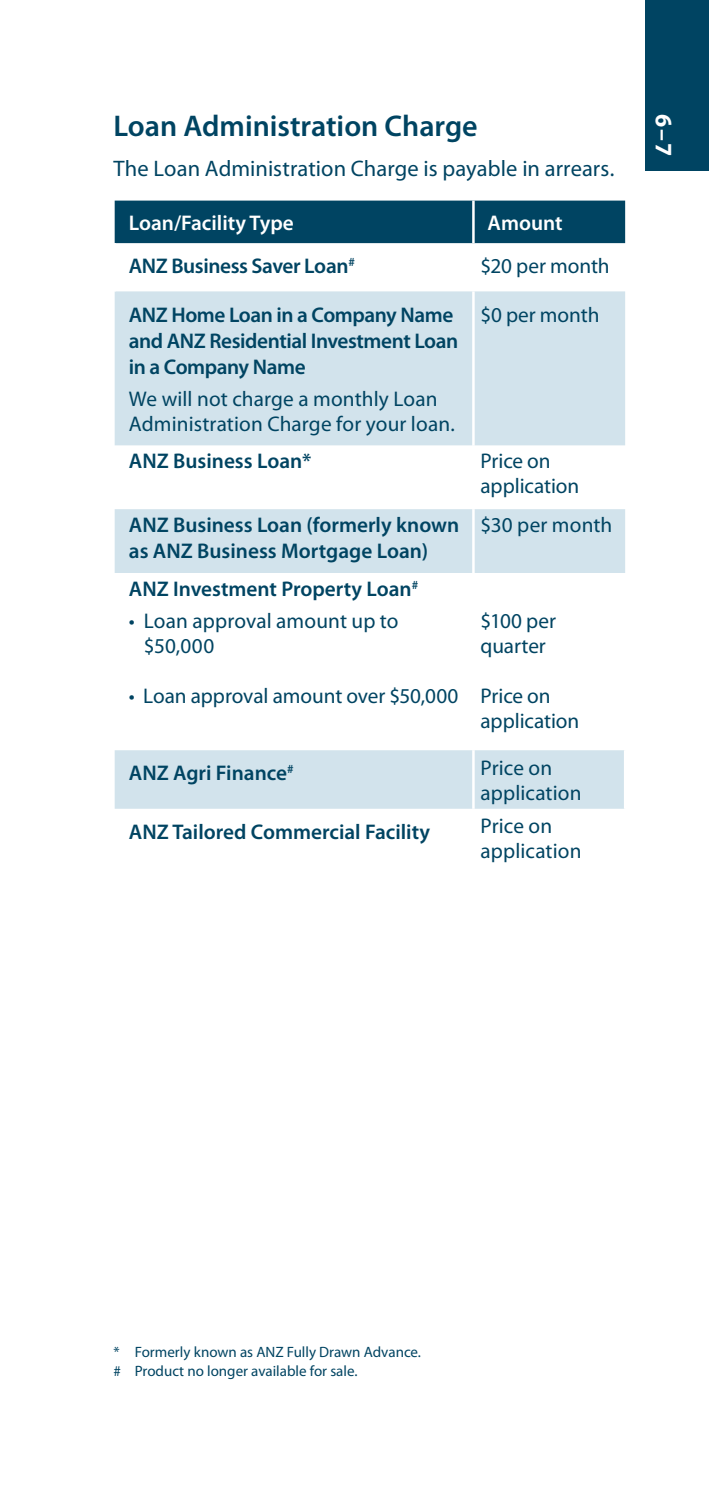
<style>
.page{position:relative;width:709px;height:1489px;background:#fff}
.page>*{position:absolute;margin:0;border:0;box-sizing:border-box;transform-origin:0 0}
.t1{font:600 30px "Myriad Pro";color:#004462}
.t2{font:700 23.75px "Myriad Pro";color:#fff}
.t3{font:22.5px "Myriad Pro";color:#004462}
.t4{font:21.25px/25px "Myriad Pro";color:#004462}
.t5{font:600 21.25px/26.2px "Myriad Pro";color:#004462}
.t6{font:600 21.25px/26.2px "Myriad Pro";letter-spacing:-.02em;color:#004462}
.t7{font:600 21.25px "Myriad Pro";color:#fff}
.t8{font:15px/18.8px "Myriad Pro";color:#004462}
</style>
<div class="page">
<div style="left:645px;top:0;width:64px;height:170px;background:#004462"></div>
<div style="left:115px;top:200px;width:510px;height:43px;background:#004462"></div>
<svg style="left:115px;top:291px;width:510px;height:517px;fill:#d2e3ec"></svg>
<hr style="left:472px;top:200px;width:2px;height:43px;background:#fff">
<hr style="left:472px;top:291px;width:2px;height:154px;background:#fff">
<hr style="left:472px;top:445px;width:2px;height:64px;background:#fff">
<hr style="left:472px;top:509px;width:2px;height:64px;background:#fff">
<hr style="left:472px;top:573px;width:2px;height:177px;background:#fff">
<hr style="left:624px;top:573px;width:2px;height:177px;background:#fff">
<hr style="left:472px;top:750px;width:2px;height:58px;background:#fff">
<hr style="left:624px;top:750px;width:2px;height:58px;background:#fff">
<h1 class="t1" style="left:113px;top:107px;width:366px">Loan Administration Charge</h1>
<p class="t3" style="left:113px;top:155px;width:502px">The Loan Administration Charge is payable in arrears.</p>
<p class="t7" style="left:129px;top:209px;width:166px">Loan/Facility Type</p>
<p class="t7" style="left:487px;top:209px;width:77px">Amount</p>
<p class="t6" style="left:129px;top:252px;width:228px">ANZ Business Saver Loan<sup>#</sup></p>
<p class="t4" style="left:480px;top:253px;width:131px">$20 per month</p>
<p class="t6" style="left:129px;top:301px;width:331px">ANZ Home Loan in a Company Name and ANZ Residential Investment Loan in a Company Name</p>
<p class="t4" style="left:129px;top:386px;width:327px">We will not charge a monthly Loan<br>Administration Charge for your loan.</p>
<p class="t4" style="left:480px;top:301px;width:120px">$0 per month</p>
<p class="t5" style="left:129px;top:447px;width:184px">ANZ Business Loan*</p>
<p class="t4" style="left:480px;top:448px;width:100px">Price on application</p>
<p class="t5" style="left:129px;top:511px;width:332px">ANZ Business Loan (formerly known as ANZ Business Mortgage Loan)</p>
<p class="t4" style="left:480px;top:512px;width:133px">$30 per month</p>
<p class="t5" style="left:129px;top:575px;width:291px">ANZ Investment Property Loan<sup>#</sup></p>
<p class="t4" style="left:144px;top:608px;width:256px;text-indent:-15px">• Loan approval amount up to $50,000</p>
<p class="t4" style="left:129px;top:683px;width:331px">• Loan approval amount over $50,000</p>
<p class="t4" style="left:480px;top:608px;width:77px">$100 per quarter</p>
<p class="t4" style="left:480px;top:683px;width:100px">Price on application</p>
<p class="t5" style="left:129px;top:759px;width:166px">ANZ Agri Finance<sup>#</sup></p>
<p class="t4" style="left:480px;top:755px;width:102px">Price on application</p>
<p class="t5" style="left:129px;top:818px;width:302px">ANZ Tailored Commercial Facility</p>
<p class="t4" style="left:480px;top:813px;width:102px">Price on application</p>
<p class="t2" style="left:679px;top:114px;width:43px;rotate:90deg">6–7</p>
<p class="t8" style="left:114px;top:1341px;width:309px">* Formerly known as ANZ Fully Drawn Advance. # Product no longer available for sale.</p>
</div>
